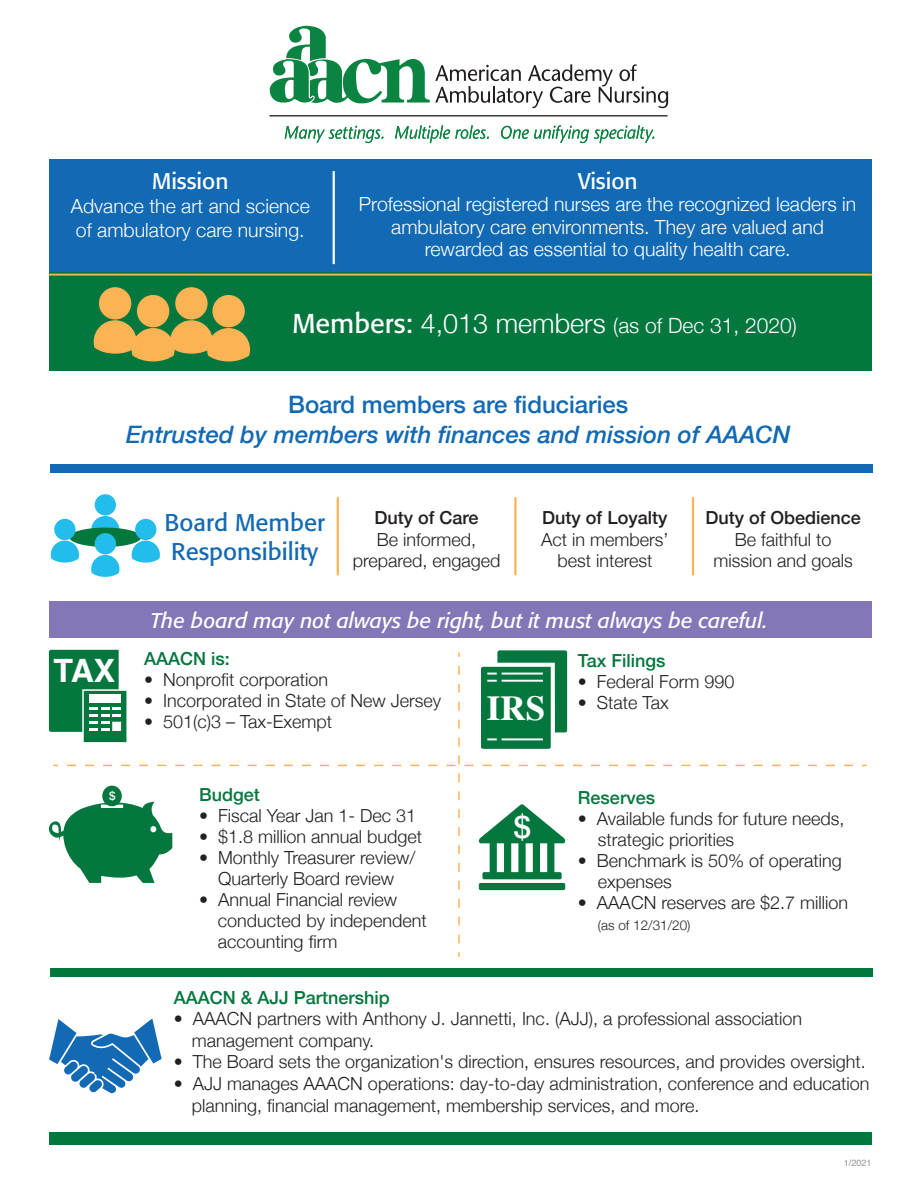
<style>
.page{position:relative;width:918px;height:1188px;background:#fff}
.page>*{position:absolute;margin:0;border:0;box-sizing:border-box;transform-origin:0 0}
.t1{font:700 35.1px "Times";color:#fff}
.t2{font:700 32.1px "Helvetica";color:#fff}
.t3{font:500 30.6px "Helvetica Neue";color:#fff}
.t4{font:italic 500 24px "Helvetica Neue";color:#1269b4}
.t5{font:500 24px "Helvetica Neue";color:#1269b4}
.t6{font:24px/28.5px "Formata";color:#1269b4}
.t7{font:22.5px "Formata";color:#fff}
.t8{font:italic 21px "Formata";color:#fff}
.t9{font:300 21px "Helvetica Neue";color:#fff}
.t10{font:300 19.5px/22.2px "Helvetica Neue";color:#fff}
.t11{font:300 18px/21.6px "Helvetica Neue";color:#231f20}
.t12{font:500 18px "Helvetica Neue";color:#04773e}
.t13{font:500 18px "Helvetica Neue";color:#231f20}
.t14{font:300 13.5px "Helvetica Neue";color:#231f20}
.t15{font:500 11.55px "Helvetica Neue";color:#fff}
.t16{font:9px "Helvetica";color:#939598}
.s1{font-family:"Formata";font-weight:400;font-size:27px}
.s2{font-size:27px}
</style>
<div class="page">
<div style="left:95px;top:494px;width:21px;height:22px;background:#23bdec;border-radius:50%"></div>
<svg style="left:91px;top:516px;width:28px;height:13px"></svg>
<hr style="left:269px;top:115px;width:399px;height:1px;background:#211d1e">
<svg style="left:270px;top:26px;width:398px;height:82px"></svg>
<svg style="left:285px;top:126px;width:98px;height:17px"></svg>
<svg style="left:395px;top:125px;width:94px;height:18px"></svg>
<svg style="left:501px;top:125px;width:153px;height:18px"></svg>
<div style="left:49px;top:272px;width:823px;height:99px;background:#04773e"></div>
<div style="left:49px;top:1132px;width:823px;height:13px;background:#04773e"></div>
<div style="left:49px;top:159px;width:823px;height:113px;background:#1269b4"></div>
<hr style="left:49px;top:274px;width:823px;height:2px;background:#fbb353">
<hr style="left:333px;top:171px;width:2px;height:93px;background:#fff">
<div style="left:49px;top:601px;width:823px;height:37px;background:#8377b7"></div>
<hr style="left:514px;top:497px;width:3px;height:78px;background:#fbb353">
<hr style="left:337px;top:497px;width:2px;height:78px;background:#fbb353">
<hr style="left:692px;top:497px;width:2px;height:78px;background:#fbb353">
<div style="left:50px;top:465px;width:823px;height:8px;background:#1269b4"></div>
<div style="left:50px;top:968px;width:823px;height:9px;background:#04773e"></div>
<div style="left:99px;top:287px;width:32px;height:33px;background:#fbb353;border-radius:50%"></div>
<div style="left:175px;top:287px;width:33px;height:33px;background:#fbb353;border-radius:50%"></div>
<div style="left:137px;top:295px;width:32px;height:32px;background:#fbb353;border-radius:50%"></div>
<div style="left:212px;top:295px;width:33px;height:32px;background:#fbb353;border-radius:50%"></div>
<svg style="left:94px;top:320px;width:156px;height:41px"></svg>
<svg style="left:48px;top:650px;width:805px;height:307px"></svg>
<div style="left:102px;top:786px;width:20px;height:20px;background:#04773e;border-radius:50%"></div>
<div style="left:69px;top:528px;width:72px;height:19px;background:#04773e;border-radius:50%"></div>
<div style="left:95px;top:533px;width:21px;height:21px;background:#23bdec;border-radius:50%"></div>
<svg style="left:91px;top:555px;width:28px;height:22px"></svg>
<div style="left:54px;top:519px;width:22px;height:21px;background:#23bdec;border-radius:50%"></div>
<svg style="left:51px;top:541px;width:28px;height:22px"></svg>
<div style="left:135px;top:519px;width:21px;height:21px;background:#23bdec;border-radius:50%"></div>
<svg style="left:132px;top:541px;width:28px;height:22px"></svg>
<svg style="left:49px;top:1018px;width:113px;height:75px"></svg>
<p class="t7" style="left:152px;top:167px;width:78px">Mission</p>
<p class="t10" style="left:71px;top:193px;width:241px;line-height:24px">Advance the art and science of ambulatory care nursing.</p>
<p class="t7" style="left:578px;top:167px;width:61px">Vision</p>
<p class="t10" style="left:359px;top:192px;width:499px;text-align:center">Professional registered nurses are the recognized leaders in ambulatory care environments. They are valued and rewarded as essential to quality health care.</p>
<p class="t9" style="left:292px;top:309px;width:506px"><span class="s1">Members:</span> <span class="s2">4,013 members</span> (as of Dec 31, 2020)</p>
<h3 class="t5" style="left:288px;top:385px;width:342px">Board members are fiduciaries</h3>
<h3 class="t4" style="left:126px;top:414px;width:666px">Entrusted by members with finances and mission of AAACN</h3>
<h3 class="t6" style="left:165px;top:508px;width:162px">Board Member<br>Responsibility</h3>
<p class="t13" style="left:375px;top:503px;width:106px">Duty of Care</p>
<p class="t11" style="left:353px;top:527px;width:149px;text-align:center">Be informed, prepared, engaged</p>
<p class="t13" style="left:542px;top:503px;width:127px">Duty of Loyalty</p>
<p class="t11" style="left:541px;top:527px;width:129px;text-align:center">Act in members’ best interest</p>
<p class="t13" style="left:705px;top:503px;width:157px">Duty of Obedience</p>
<p class="t11" style="left:713px;top:527px;width:141px;text-align:center">Be faithful to mission and goals</p>
<p class="t8" style="left:150px;top:608px;width:619px">The board may not always be right, but it must always be careful.</p>
<p class="t12" style="left:144px;top:645px;width:87px">AAACN is:</p>
<p class="t11" style="left:144px;top:668px;width:186px">• Nonprofit corporation</p>
<p class="t11" style="left:144px;top:689px;width:299px">• Incorporated in State of New Jersey</p>
<p class="t11" style="left:144px;top:710px;width:190px">• 501(c)3 – Tax-Exempt</p>
<h2 class="t2" style="left:53px;top:645px;width:63px">TAX</h2>
<p class="t12" style="left:578px;top:646px;width:89px">Tax Filings</p>
<p class="t11" style="left:578px;top:669px;width:158px">• Federal Form 990</p>
<p class="t11" style="left:578px;top:690px;width:92px">• State Tax</p>
<h1 class="t1" style="left:487px;top:674px;width:60px">IRS</h1>
<p class="t15" style="left:109px;top:787px;width:8px">$</p>
<p class="t12" style="left:199px;top:780px;width:62px">Budget</p>
<p class="t11" style="left:199px;top:804px;width:219px">• Fiscal Year Jan 1- Dec 31</p>
<p class="t11" style="left:199px;top:825px;width:225px">• $1.8 million annual budget</p>
<p class="t11" style="left:199px;top:846px;width:218px;line-height:21px;text-align:center">• Monthly Treasurer review/<br>Quarterly Board review</p>
<p class="t11" style="left:218px;top:888px;width:210px;line-height:21px;text-indent:-19px">• Annual Financial review conducted by independent accounting firm</p>
<h3 class="t3" style="left:514px;top:803px;width:18px">$</h3>
<p class="t12" style="left:578px;top:783px;width:79px">Reserves</p>
<p class="t11" style="left:598px;top:807px;width:248px;line-height:21px;text-indent:-20px">• Available funds for future needs, strategic priorities</p>
<p class="t11" style="left:598px;top:849px;width:245px;line-height:21px;text-indent:-20px">• Benchmark is 50% of operating expenses</p>
<p class="t11" style="left:578px;top:891px;width:272px">• AAACN reserves are $2.7 million</p>
<p class="t14" style="left:598px;top:914px;width:94px">(as of 12/31/20)</p>
<p class="t12" style="left:174px;top:983px;width:218px">AAACN &amp; AJJ Partnership</p>
<p class="t11" style="left:192px;top:1007px;width:612px;text-indent:-18px">• AAACN partners with Anthony J. Jannetti, Inc. (AJJ), a professional association management company.</p>
<p class="t11" style="left:174px;top:1050px;width:693px">• The Board sets the organization's direction, ensures resources, and provides oversight.</p>
<p class="t11" style="left:192px;top:1071px;width:679px;text-indent:-18px">• AJJ manages AAACN operations: day-to-day administration, conference and education planning, financial management, membership services, and more.</p>
<p class="t16" style="left:844px;top:1156px;width:29px">1/2021</p>
</div>
